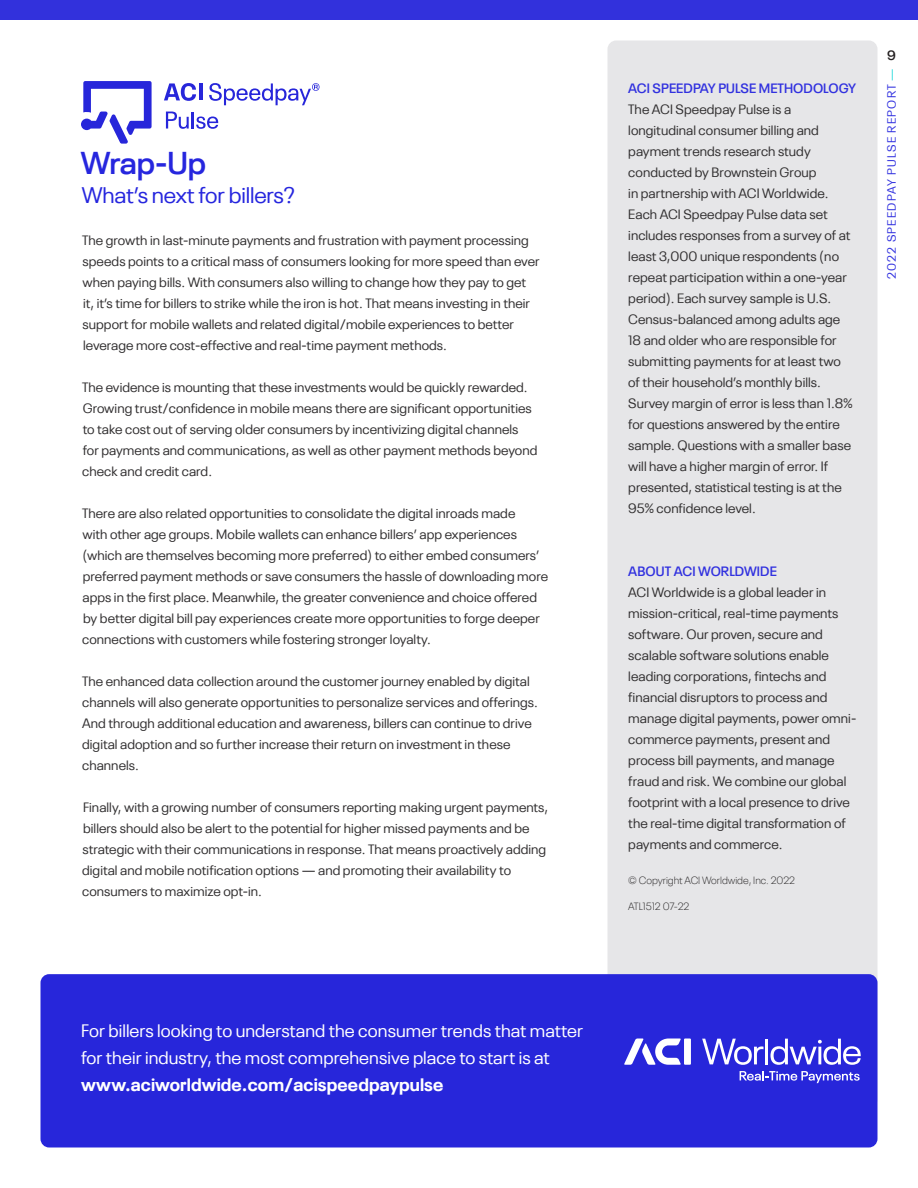
<style>
.page{position:relative;width:918px;height:1188px;background:#fff}
.page>*{position:absolute;margin:0;border:0;box-sizing:border-box;transform-origin:0 0}
.t1{font:600 31.5px "Neue Plak";letter-spacing:-.015em;color:#2626de}
.t2{font:22.5px "Neue Plak";letter-spacing:-.005em;color:#2626de}
.Body{font:18px/27px "Neue Plak";letter-spacing:.005em;color:#fff}
.Body-2{font:13.5px/21px "Neue Plak";letter-spacing:.005em;color:#312f30}
.Body-3{font:600 13.5px "Neue Plak";letter-spacing:.005em;color:#3131df}
.t3{font:600 13.5px "Neue Plak";color:#231f20}
.t4{font:12px "Neue Plak";letter-spacing:.1em;color:#3131df}
.t5{font:300 10.5px "Neue Plak";color:#312f30}
.s1{color:#31dbdd}
.s2{font-weight:700}
</style>
<div class="page">
<div style="left:0;top:0;width:918px;height:19px;background:#3231dc"></div>
<div style="left:608px;top:40px;width:270px;height:1068px;background:#e6e6e8;border-radius:9px"></div>
<div style="left:40px;top:974px;width:837px;height:174px;background:#2726da;border-radius:9px"></div>
<svg style="left:164px;top:83px;width:32px;height:18px"></svg>
<hr style="left:199px;top:83px;width:3px;height:17px;background:#2726da">
<svg style="left:209px;top:83px;width:111px;height:22px"></svg>
<svg style="left:166px;top:112px;width:52px;height:17px"></svg>
<svg style="left:81px;top:81px;width:71px;height:63px"></svg>
<div style="left:684px;top:1039px;width:7px;height:26px;background:#fff"></div>
<svg style="left:624px;top:1039px;width:57px;height:26px"></svg>
<svg style="left:702px;top:1039px;width:62px;height:26px"></svg>
<hr style="left:765px;top:1039px;width:3px;height:25px;background:#fff">
<svg style="left:771px;top:1039px;width:90px;height:26px"></svg>
<svg style="left:740px;top:1071px;width:120px;height:12px"></svg>
<p class="t1" style="left:81px;top:139px;width:126px">Wrap-Up</p>
<p class="t2" style="left:82px;top:178px;width:215px">What’s next for billers?</p>
<p class="Body-2" style="left:82px;top:228px;width:459px">The growth in last-minute payments and frustration with payment processing speeds points to a critical mass of consumers looking for more speed than ever when paying bills. With consumers also willing to change how they pay to get it, it’s time for billers to strike while the iron is hot. That means investing in their support for mobile wallets and related digital/mobile experiences to better leverage more cost-effective and real-time payment methods.</p>
<p class="Body-2" style="left:82px;top:375px;width:457px">The evidence is mounting that these investments would be quickly rewarded.<br>Growing trust/confidence in mobile means there are significant opportunities to take cost out of serving older consumers by incentivizing digital channels<br>for payments and communications, as well as other payment methods beyond check and credit card.</p>
<p class="Body-2" style="left:82px;top:501px;width:468px">There are also related opportunities to consolidate the digital inroads made<br>with other age groups. Mobile wallets can enhance billers’ app experiences (which are themselves becoming more preferred) to either embed consumers’ preferred payment methods or save consumers the hassle of downloading more apps in the first place. Meanwhile, the greater convenience and choice offered by better digital bill pay experiences create more opportunities to forge deeper connections with customers while fostering stronger loyalty.</p>
<p class="Body-2" style="left:82px;top:669px;width:457px">The enhanced data collection around the customer journey enabled by digital channels will also generate opportunities to personalize services and offerings.<br>And through additional education and awareness, billers can continue to drive digital adoption and so further increase their return on investment in these channels.</p>
<p class="Body-2" style="left:82px;top:795px;width:468px">Finally, with a growing number of consumers reporting making urgent payments, billers should also be alert to the potential for higher missed payments and be strategic with their communications in response. That means proactively adding digital and mobile notification options — and promoting their availability to consumers to maximize opt-in.</p>
<p class="Body-3" style="left:628px;top:78px;width:229px">ACI SPEEDPAY PULSE METHODOLOGY</p>
<p class="Body-2" style="left:628px;top:97px;width:226px">The ACI Speedpay Pulse is a longitudinal consumer billing and payment trends research study conducted by Brownstein Group<br>in partnership with ACI Worldwide.<br>Each ACI Speedpay Pulse data set includes responses from a survey of at least 3,000 unique respondents (no repeat participation within a one-year period). Each survey sample is U.S.<br>Census-balanced among adults age 18 and older who are responsible for submitting payments for at least two of their household’s monthly bills.<br>Survey margin of error is less than 1.8% for questions answered by the entire sample. Questions with a smaller base will have a higher margin of error. If presented, statistical testing is at the 95% confidence level.</p>
<p class="Body-3" style="left:628px;top:561px;width:150px">ABOUT ACI WORLDWIDE</p>
<p class="Body-2" style="left:628px;top:581px;width:230px">ACI Worldwide is a global leader in mission-critical, real-time payments software. Our proven, secure and scalable software solutions enable leading corporations, fintechs and financial disruptors to process and manage digital payments, power omni&shy;commerce payments, present and process bill payments, and manage fraud and risk. We combine our global footprint with a local presence to drive the real-time digital transformation of payments and commerce.</p>
<p class="t5" style="left:628px;top:872px;width:168px">© Copyright ACI Worldwide, Inc. 2022</p>
<p class="t5" style="left:628px;top:899px;width:63px">ATL1512 07-22</p>
<p class="t3" style="left:887px;top:44px;width:10px">9</p>
<p class="t4" style="left:882px;top:279px;width:212px;rotate:-90deg">2022 SPEEDPAY PULSE REPORT <span class="s1">—</span></p>
<p class="Body" style="left:81px;top:1015px;width:504px">For billers looking to understand the consumer trends that matter for their industry, the most comprehensive place to start is at <span class="s2">www.aciworldwide.com/acispeedpaypulse</span></p>
</div>
